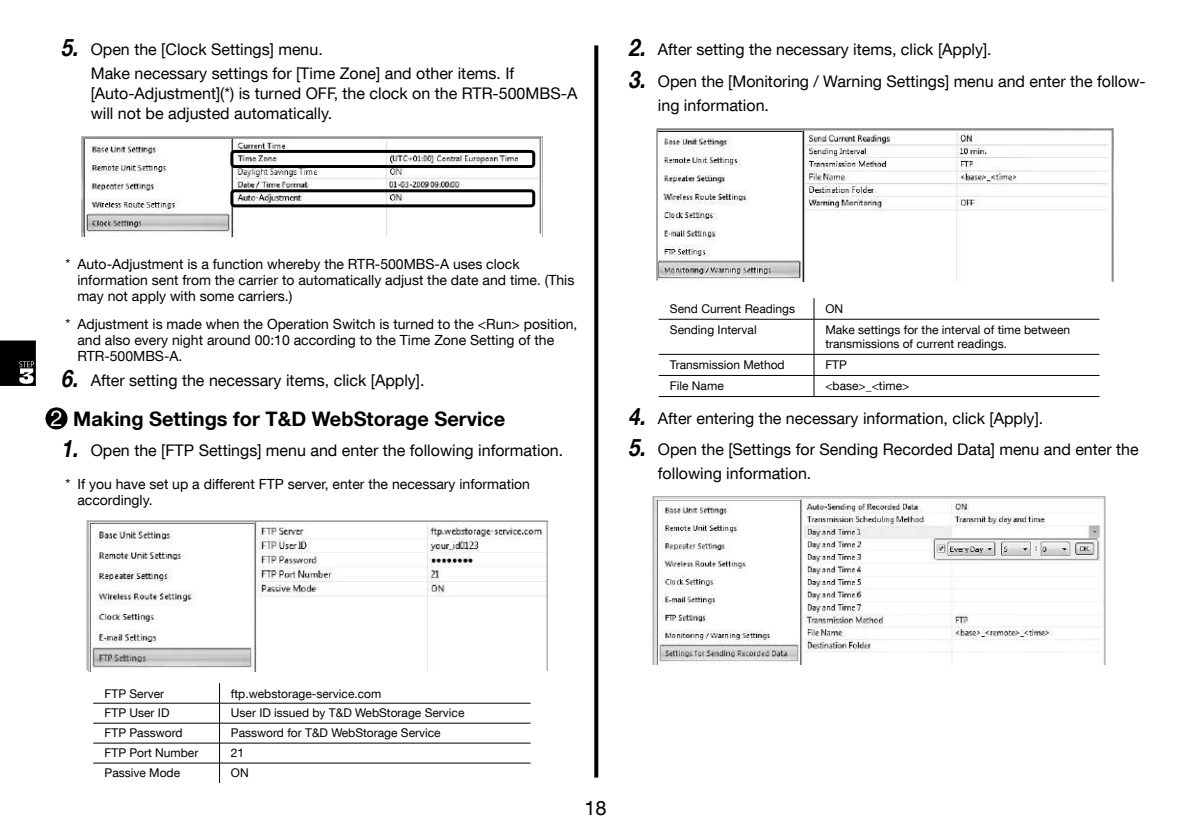
<style>
.page{position:relative;width:1191px;height:840px;background:#fff}
.page>*{position:absolute;margin:0;border:0;box-sizing:border-box;transform-origin:0 0}
.t1{font:700 20px "Helvetica Neue LT Com";color:#000}
.t2{font:20px "Helvetica Neue LT Com";color:#000}
.t3{font:16px/31.4px "Helvetica Neue LT Com";color:#000}
.t4{font:14px/16px "Helvetica Neue LT Com";color:#000}
.t5{font:12px/14px "Helvetica Neue LT Com";color:#000}
.s1{font-weight:700;font-style:italic;font-size:24px}
.s2{font-weight:400;font-size:22px;color:#fff}
</style>
<div class="page">
<svg style="left:0;top:340px;width:36px;height:46px;background:#202020"></svg>
<svg style="left:594px;top:45px;width:4px;height:732px;background:#121212"></svg>
<svg style="left:82px;top:136px;width:460px;height:99px"></svg>
<div style="left:230px;top:189px;width:305px;height:18px;border:3px solid #000;border-radius:3px"></div>
<div style="left:230px;top:150px;width:305px;height:18px;border:3px solid #000;border-radius:3px"></div>
<div style="left:45px;top:407px;width:23px;height:22px;background:#000;border-radius:50%"></div>
<svg style="left:87px;top:520px;width:460px;height:151px"></svg>
<hr style="left:93px;top:702px;width:126px;height:1px;background:#000">
<hr style="left:219px;top:702px;width:311px;height:1px;background:#000">
<hr style="left:93px;top:722px;width:126px;height:1px;background:#000">
<hr style="left:219px;top:722px;width:311px;height:1px;background:#000">
<hr style="left:93px;top:742px;width:126px;height:1px;background:#000">
<hr style="left:219px;top:742px;width:311px;height:1px;background:#000">
<hr style="left:93px;top:762px;width:126px;height:1px;background:#000">
<hr style="left:219px;top:762px;width:311px;height:1px;background:#000">
<svg style="left:219px;top:683px;width:1px;height:99px"></svg>
<svg style="left:656px;top:128px;width:457px;height:154px"></svg>
<svg style="left:813px;top:298px;width:1px;height:21px"></svg>
<hr style="left:658px;top:319px;width:156px;height:1px;background:#000">
<hr style="left:814px;top:319px;width:285px;height:1px;background:#000">
<hr style="left:813px;top:319px;width:1px;height:35px;background:#000">
<hr style="left:658px;top:354px;width:156px;height:1px;background:#000">
<hr style="left:814px;top:354px;width:285px;height:1px;background:#000">
<hr style="left:658px;top:375px;width:156px;height:1px;background:#000">
<hr style="left:814px;top:375px;width:285px;height:1px;background:#000">
<svg style="left:813px;top:354px;width:1px;height:42px"></svg>
<hr style="left:658px;top:396px;width:156px;height:1px;background:#000">
<hr style="left:814px;top:396px;width:285px;height:1px;background:#000">
<img style="left:655px;top:498px;width:448px;height:164px">
<div style="left:653px;top:496px;width:452px;height:168px;border:1px solid #888889"></div>
<p class="t3" style="left:91px;top:37px;width:425px;line-height:24px;text-indent:-19px"><span class="s1">.</span> Open the [Clock Settings] menu.<br>Make necessary settings for [Time Zone] and other items. If</p>
<p class="t3" style="left:91px;top:83px;width:488px;line-height:20px">[Auto-Adjustment](*) is turned OFF, the clock on the RTR-500MBS-A will not be adjusted automatically.</p>
<p class="t4" style="left:77px;top:256px;width:498px;text-indent:-12px">* Auto-Adjustment is a function whereby the RTR-500MBS-A uses clock information sent from the carrier to automatically adjust the date and time. (This may not apply with some carriers.)</p>
<p class="t4" style="left:77px;top:315px;width:501px;text-indent:-12px">* Adjustment is made when the Operation Switch is turned to the &lt;Run&gt; position, and also every night around 00:10 according to the Time Zone Setting of the<br>RTR-500MBS-A.</p>
<p class="t3" style="left:72px;top:364px;width:354px"><span class="s1">.</span> After setting the necessary items, click [Apply].</p>
<p class="t1" style="left:50px;top:405px;width:456px"><span class="s2">2</span> Making Settings for T&amp;D WebStorage Service</p>
<p class="t3" style="left:72px;top:433px;width:492px"><span class="s1">.</span> Open the [FTP Settings] menu and enter the following information.</p>
<p class="t4" style="left:77px;top:475px;width:454px;text-indent:-12px">* If you have set up a different FTP server, enter the necessary information accordingly.</p>
<p class="t3" style="left:639px;top:33px;width:508px"><span class="s1">.</span> After setting the necessary items, click [Apply].<br><span class="s1">.</span> Open the [Monitoring / Warning Settings] menu and enter the follow-</p>
<p class="t3" style="left:658px;top:89px;width:113px">ing information.</p>
<p class="t5" style="left:670px;top:301px;width:127px">Send Current Readings</p>
<p class="t5" style="left:825px;top:301px;width:19px">ON</p>
<p class="t5" style="left:670px;top:322px;width:88px">Sending Interval</p>
<p class="t5" style="left:825px;top:322px;width:246px">Make settings for the interval of time between transmissions of current readings.</p>
<p class="t5" style="left:670px;top:357px;width:116px">Transmission Method</p>
<p class="t5" style="left:825px;top:357px;width:23px">FTP</p>
<p class="t5" style="left:670px;top:378px;width:55px">File Name</p>
<p class="t5" style="left:825px;top:378px;width:85px">&lt;base&gt;_&lt;time&gt;</p>
<p class="t3" style="left:639px;top:401px;width:501px"><span class="s1">.</span> After entering the necessary information, click [Apply].<br><span class="s1">.</span> Open the [Settings for Sending Recorded Data] menu and enter the</p>
<p class="t3" style="left:658px;top:457px;width:155px">following information.</p>
<p class="t5" style="left:105px;top:685px;width:61px">FTP Server</p>
<p class="t5" style="left:231px;top:685px;width:152px">ftp.webstorage-service.com</p>
<p class="t5" style="left:105px;top:705px;width:66px">FTP User ID</p>
<p class="t5" style="left:231px;top:705px;width:235px">User ID issued by T&amp;D WebStorage Service</p>
<p class="t5" style="left:105px;top:725px;width:79px">FTP Password</p>
<p class="t5" style="left:231px;top:725px;width:211px">Password for T&amp;D WebStorage Service</p>
<p class="t5" style="left:105px;top:745px;width:95px">FTP Port Number</p>
<p class="t5" style="left:231px;top:745px;width:15px">21</p>
<p class="t5" style="left:105px;top:765px;width:77px">Passive Mode</p>
<p class="t5" style="left:231px;top:765px;width:19px">ON</p>
<p class="t2" style="left:584px;top:794px;width:24px">18</p>
</div>
